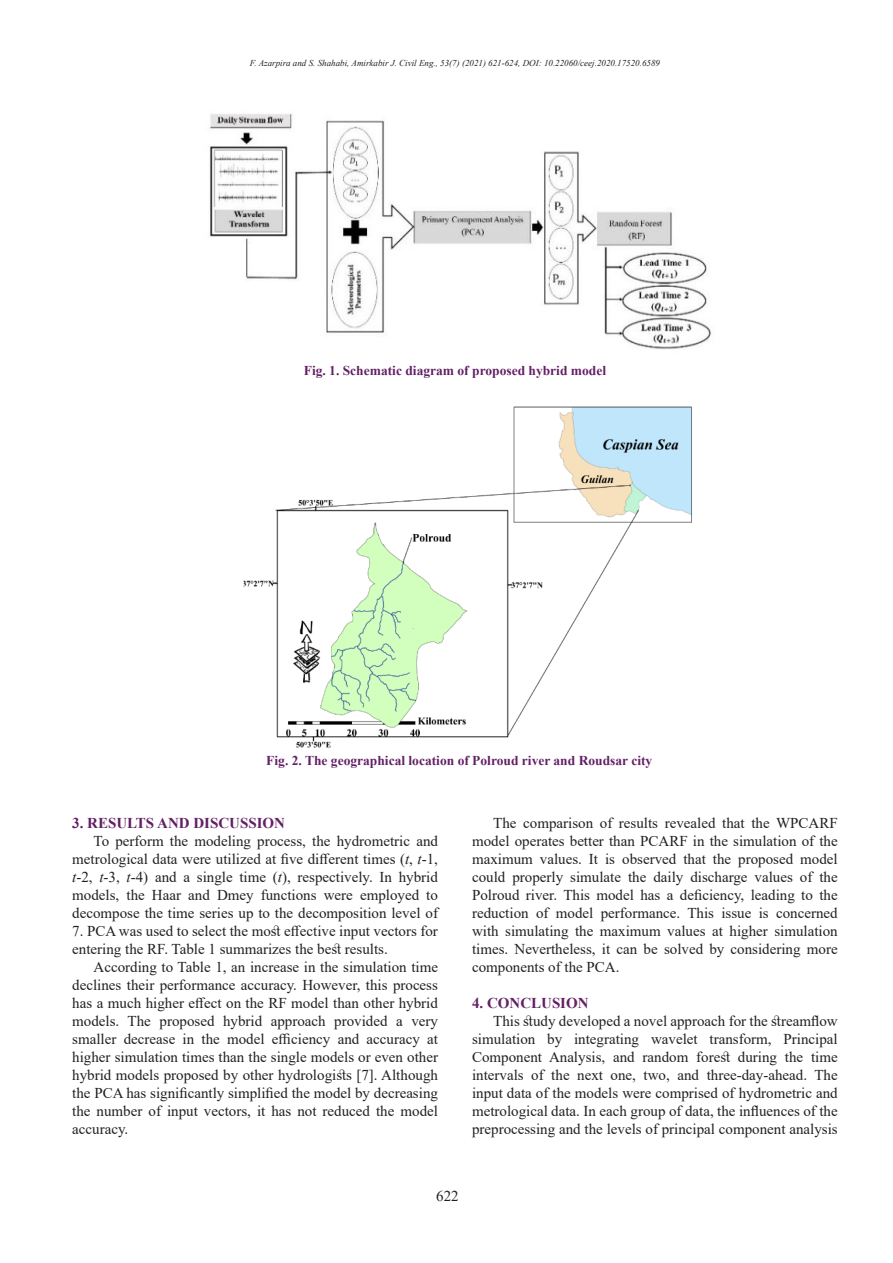
<style>
.page{position:relative;width:893px;height:1263px;background:#fff}
.page>*{position:absolute;margin:0;border:0;box-sizing:border-box;transform-origin:0 0}
.تیتر_1_انگلیسی{font:15px/18px "Times New Roman";color:#231f20;text-align:justify}
.تیتر_1_انگلیسی-2{font:700 15px "Times New Roman";color:#632065}
.t1{font:700 13.5px "Times New Roman";color:#632065}
.t2{font:italic 9px "Times New Roman";color:#231f20}
.s1{font-style:italic}
</style>
<div class="page">
<img style="left:209px;top:113px;width:502px;height:236px">
<img style="left:243px;top:406px;width:449px;height:342px">
<p class="t2" style="left:250px;top:57px;width:411px">F. Azarpira and S. Shahabi, Amirkabir J. Civil Eng., 53(7) (2021) 621-624, DOI: 10.22060/ceej.2020.17520.6589</p>
<p class="t1" style="left:304px;top:361px;width:304px">Fig. 1. Schematic diagram of proposed hybrid model</p>
<p class="t1" style="left:266px;top:750px;width:388px">Fig. 2. The geographical location of Polroud river and Roudsar city</p>
<p class="تیتر_1_انگلیسی-2" style="left:72px;top:812px;width:214px">3. RESULTS AND DISCUSSION</p>
<p class="تیتر_1_انگلیسی" style="left:72px;top:831px;width:367px;text-indent:21px">To perform the modeling process, the hydrometric and metrological data were utilized at five different times (<span class="s1">t</span>, <span class="s1">t</span>-1, <span class="s1">t</span>-2, <span class="s1">t</span>-3, <span class="s1">t</span>-4) and a single time (<span class="s1">t</span>), respectively. In hybrid models, the Haar and Dmey functions were employed to decompose the time series up to the decomposition level of</p>
<p class="تیتر_1_انگلیسی" style="left:72px;top:921px;width:367px">7. PCA was used to select the most effective input vectors for entering the RF. Table 1 summarizes the best results.</p>
<p class="تیتر_1_انگلیسی" style="left:72px;top:957px;width:367px;text-indent:21px">According to Table 1, an increase in the simulation time declines their performance accuracy. However, this process has a much higher effect on the RF model than other hybrid models. The proposed hybrid approach provided a very smaller decrease in the model efficiency and accuracy at higher simulation times than the single models or even other hybrid models proposed by other hydrologists [7]. Although the PCA has significantly simplified the model by decreasing the number of input vectors, it has not reduced the model accuracy.</p>
<p class="تیتر_1_انگلیسی" style="left:472px;top:813px;width:367px;text-indent:21px">The comparison of results revealed that the WPCARF model operates better than PCARF in the simulation of the maximum values. It is observed that the proposed model could properly simulate the daily discharge values of the Polroud river. This model has a deficiency, leading to the reduction of model performance. This issue is concerned with simulating the maximum values at higher simulation times. Nevertheless, it can be solved by considering more components of the PCA.</p>
<p class="تیتر_1_انگلیسی-2" style="left:472px;top:992px;width:118px">4. CONCLUSION</p>
<p class="تیتر_1_انگلیسی" style="left:472px;top:1011px;width:367px;text-indent:21px">This study developed a novel approach for the streamflow simulation by integrating wavelet transform, Principal Component Analysis, and random forest during the time intervals of the next one, two, and three-day-ahead. The input data of the models were comprised of hydrometric and metrological data. In each group of data, the influences of the preprocessing and the levels of principal component analysis</p>
<p class="تیتر_1_انگلیسی" style="left:436px;top:1186px;width:24px">622</p>
</div>
